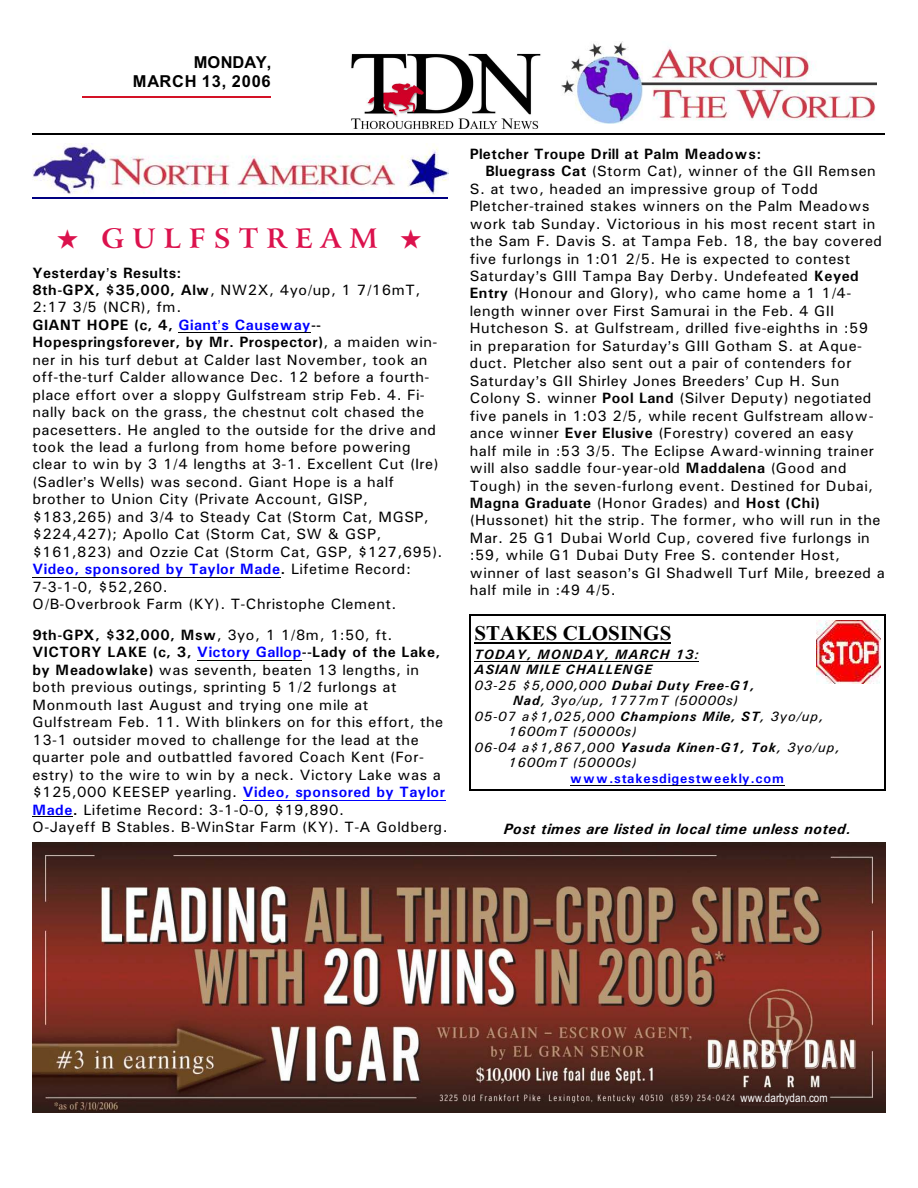
<style>
.page{position:relative;width:918px;height:1188px;background:#fff}
.page>*{position:absolute;margin:0;border:0;box-sizing:border-box;transform-origin:0 0}
.t1{font:700 27px "Arrus BT";letter-spacing:.295em;color:#db124d}
.t2{font:700 21px "Times New Roman";letter-spacing:.005em;color:#000}
.t3{font:700 16.5px/19.8px "Arial";letter-spacing:.035em;color:#000;text-align:right}
.t4{font:15px/17.4px "Univers";letter-spacing:.03em;color:#000}
.t5{font:700 15px "Univers";letter-spacing:.03em;color:#000}
.t6{font:italic 700 15px "Univers";letter-spacing:.03em;color:#000}
.t7{font:italic 13.5px "Univers";letter-spacing:.06em;color:#000}
.t8{font:italic 700 13.5px "Univers";letter-spacing:.07em;color:#000}
.t9{font:700 13.5px "Univers";letter-spacing:.065em;color:#00f}
.t10{font:12px "Arial Narrow";letter-spacing:.015em;color:#fff}
.s1{font-weight:700}
.s2{font-weight:700;color:#00f}
.s3{font-weight:400}
</style>
<div class="page">
<hr style="left:82px;top:96px;width:189px;height:2px;background:#d41226">
<img style="left:561px;top:41px;width:315px;height:82px">
<img style="left:351px;top:53px;width:190px;height:77px">
<hr style="left:32px;top:134px;width:853px;height:1px;background:#000">
<img style="left:32px;top:842px;width:854px;height:270px">
<img style="left:32px;top:143px;width:416px;height:51px">
<hr style="left:32px;top:197px;width:416px;height:1px;background:#000080">
<img style="left:816px;top:620px;width:65px;height:63px">
<hr style="left:474px;top:642px;width:197px;height:2px;background:#000">
<hr style="left:474px;top:661px;width:225px;height:1px;background:#000">
<hr style="left:570px;top:785px;width:215px;height:1px;background:#000">
<hr style="left:470px;top:615px;width:1px;height:176px;background:#000">
<hr style="left:884px;top:615px;width:1px;height:176px;background:#000">
<hr style="left:470px;top:615px;width:415px;height:1px;background:#000">
<hr style="left:470px;top:790px;width:415px;height:1px;background:#000">
<hr style="left:179px;top:332px;width:132px;height:1px;background:#000">
<hr style="left:32px;top:577px;width:249px;height:1px;background:#000">
<hr style="left:197px;top:660px;width:105px;height:1px;background:#000">
<hr style="left:243px;top:800px;width:202px;height:1px;background:#00f">
<hr style="left:32px;top:817px;width:41px;height:1px;background:#000">
<p class="t3" style="left:133px;top:53px;width:140px">MONDAY,<br>MARCH 13, 2006</p>
<h1 class="t1" style="left:57px;top:228px;width:366px">★ GULFSTREAM ★</h1>
<p class="t4" style="left:32px;top:265px;width:412px"><span class="s1">Yesterday s Results:<br>8th-GPX, $35,000, Alw</span>, NW2X, 4yo/up, 1 7/16mT, 2:17 3/5 (NCR), fm.<br><span class="s1">GIANT HOPE (c, 4,</span> <span class="s2">Giant s Causeway</span><span class="s1">-- Hopespringsforever, by Mr. Prospector)</span>, a maiden win&shy;ner in his turf debut at Calder last November, took an off-the-turf Calder allowance Dec. 12 before a fourth&shy;place effort over a sloppy Gulfstream strip Feb. 4. Fi&shy;nally back on the grass, the chestnut colt chased the pacesetters. He angled to the outside for the drive and took the lead a furlong from home before powering clear to win by 3 1/4 lengths at 3-1. Excellent Cut (Ire) (Sadler s Wells) was second. Giant Hope is a half brother to Union City (Private Account, GISP, $183,265) and 3/4 to Steady Cat (Storm Cat, MGSP, $224,427); Apollo Cat (Storm Cat, SW &amp; GSP, $161,823) and Ozzie Cat (Storm Cat, GSP, $127,695).<br><span class="s2">Video, sponsored by Taylor Made</span><span class="s1">.</span> Lifetime Record:<br>7-3-1-0, $52,260.<br>O/B-Overbrook Farm (KY). T-Christophe Clement.</p>
<p class="t4" style="left:32px;top:628px;width:417px"><span class="s1">9th-GPX, $32,000, Msw</span>, 3yo, 1 1/8m, 1:50, ft.<br><span class="s1">VICTORY LAKE (c, 3,</span> <span class="s2">Victory Gallop</span><span class="s1">--Lady of the Lake, by Meadowlake)</span> was seventh, beaten 13 lengths, in both previous outings, sprinting 5 1/2 furlongs at Monmouth last August and trying one mile at Gulfstream Feb. 11. With blinkers on for this effort, the 13-1 outsider moved to challenge for the lead at the quarter pole and outbattled favored Coach Kent (For&shy;estry) to the wire to win by a neck. Victory Lake was a $125,000 KEESEP yearling. <span class="s2">Video, sponsored by Taylor Made</span><span class="s1">.</span> Lifetime Record: 3-1-0-0, $19,890.<br>O-Jayeff B Stables. B-WinStar Farm (KY). T-A Goldberg.</p>
<p class="t5" style="left:470px;top:148px;width:293px">Pletcher Troupe Drill at Palm Meadows:</p>
<p class="t4" style="left:485px;top:164px;width:392px"><span class="s1">Bluegrass Cat</span> (Storm Cat), winner of the GII Remsen</p>
<p class="t4" style="left:470px;top:181px;width:350px">S. at two, headed an impressive group of Todd</p>
<p class="t4" style="left:470px;top:199px;width:401px">Pletcher-trained stakes winners on the Palm Meadows</p>
<p class="t4" style="left:470px;top:216px;width:407px">work tab Sunday. Victorious in his most recent start in</p>
<p class="t4" style="left:470px;top:234px;width:414px">the Sam F. Davis S. at Tampa Feb. 18, the bay covered</p>
<p class="t4" style="left:470px;top:251px;width:382px">five furlongs in 1:01 2/5. He is expected to contest</p>
<p class="t4" style="left:470px;top:268px;width:391px">Saturday s GIII Tampa Bay Derby. Undefeated <span class="s1">Keyed</span></p>
<p class="t4" style="left:470px;top:286px;width:383px"><span class="s1">Entry</span> (Honour and Glory), who came home a 1 1/4-</p>
<p class="t4" style="left:470px;top:303px;width:366px">length winner over First Samurai in the Feb. 4 GII</p>
<p class="t4" style="left:470px;top:321px;width:400px">Hutcheson S. at Gulfstream, drilled five-eighths in :59</p>
<p class="t4" style="left:470px;top:338px;width:394px">in preparation for Saturday s GIII Gotham S. at Aque-</p>
<p class="t4" style="left:470px;top:356px;width:383px">duct. Pletcher also sent out a pair of contenders for</p>
<p class="t4" style="left:470px;top:373px;width:371px">Saturday s GII Shirley Jones Breeders Cup H. Sun</p>
<p class="t4" style="left:470px;top:391px;width:403px">Colony S. winner <span class="s1">Pool Land</span> (Silver Deputy) negotiated</p>
<p class="t4" style="left:470px;top:408px;width:405px">five panels in 1:03 2/5, while recent Gulfstream allow-</p>
<p class="t4" style="left:470px;top:426px;width:385px">ance winner <span class="s1">Ever Elusive</span> (Forestry) covered an easy</p>
<p class="t4" style="left:470px;top:443px;width:406px">half mile in :53 3/5. The Eclipse Award-winning trainer</p>
<p class="t4" style="left:470px;top:461px;width:378px">will also saddle four-year-old <span class="s1">Maddalena</span> (Good and</p>
<p class="t4" style="left:470px;top:478px;width:405px">Tough) in the seven-furlong event. Destined for Dubai,</p>
<p class="t5" style="left:470px;top:498px;width:352px">Magna Graduate <span class="s3">(Honor Grades) and</span> Host (Chi)</p>
<p class="t4" style="left:470px;top:513px;width:412px">(Hussonet) hit the strip. The former, who will run in the</p>
<p class="t4" style="left:470px;top:530px;width:401px">Mar. 25 G1 Dubai World Cup, covered five furlongs in</p>
<p class="t4" style="left:470px;top:548px;width:372px">:59, while G1 Dubai Duty Free S. contender Host,</p>
<p class="t4" style="left:470px;top:565px;width:417px">winner of last season s GI Shadwell Turf Mile, breezed a</p>
<p class="t4" style="left:470px;top:583px;width:148px">half mile in :49 4/5.</p>
<h2 class="t2" style="left:474px;top:625px;width:198px">STAKES CLOSINGS</h2>
<p class="t8" style="left:474px;top:649px;width:226px">TODAY, MONDAY, MARCH 13:</p>
<p class="t8" style="left:474px;top:665px;width:179px">ASIAN MILE CHALLENGE</p>
<p class="t8" style="left:474px;top:680px;width:282px"><span class="s3">03-25 $5,000,000</span> Dubai Duty Free-G1,</p>
<p class="t7" style="left:513px;top:696px;width:226px"><span class="s1">Nad</span>, 3yo/up, 1777mT (50000s)</p>
<p class="t7" style="left:474px;top:711px;width:351px">05-07 a$1,025,000 <span class="s1">Champions Mile, ST</span>, 3yo/up,</p>
<p class="t7" style="left:508px;top:727px;width:130px">1600mT (50000s)</p>
<p class="t7" style="left:474px;top:743px;width:367px">06-04 a$1,867,000 <span class="s1">Yasuda Kinen-G1, Tok</span>, 3yo/up,</p>
<p class="t7" style="left:508px;top:758px;width:130px">1600mT (50000s)</p>
<p class="t9" style="left:570px;top:774px;width:215px">www.stakesdigestweekly.com</p>
<p class="t6" style="left:504px;top:823px;width:349px">Post times are listed in local time unless noted.</p>
<p class="t10" style="left:741px;top:1093px;width:89px">www.darbydan.com</p>
</div>
